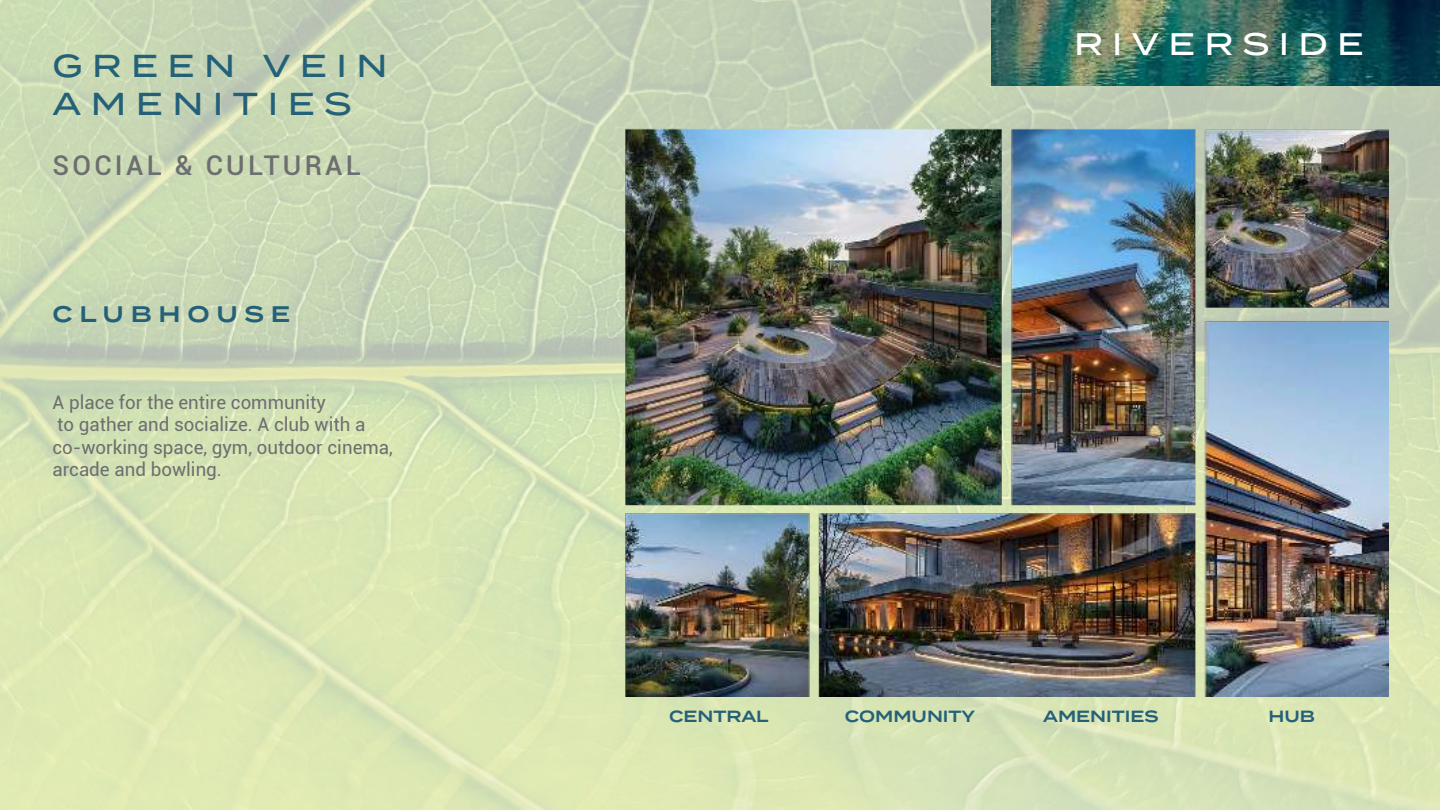
<style>
.page{position:relative;width:1440px;height:810px;background:#fff}
.page>*{position:absolute;margin:0;border:0;box-sizing:border-box;transform-origin:0 0}
.t1{font:500 31.72px/38px "Termina";letter-spacing:.3em;color:#246178}
.t2{font:500 31.12px "Termina";letter-spacing:.3em;color:#fff}
.t3{font:500 27.22px "Roboto";letter-spacing:.12em;color:#6d6e70}
.t4{font:600 22.5px "Termina";letter-spacing:.3em;color:#246178}
.t5{font:18.75px/22.5px "Roboto";color:#6d6e70}
.t6{font:600 16.2px "Termina";color:#246178}
</style>
<div class="page">
<img style="left:0;top:0;width:1440px;height:810px">
<img style="left:992px;top:0;width:448px;height:86px">
<img style="left:625px;top:128px;width:764px;height:569px">
<h1 class="t1" style="left:52px;top:49px;width:337px">GREEN VEIN<br>AMENITIES</h1>
<h3 class="t3" style="left:52px;top:155px;width:310px">SOCIAL &amp; CULTURAL</h3>
<p class="t4" style="left:52px;top:305px;width:239px">CLUBHOUSE</p>
<p class="t5" style="left:52px;top:392px;width:342px">A place for the entire community<br>to gather and socialize. A club with a co-working space, gym, outdoor cinema, arcade and bowling.</p>
<h2 class="t2" style="left:1074px;top:31px;width:291px">RIVERSIDE</h2>
<p class="t6" style="left:669px;top:710px;width:101px">CENTRAL</p>
<p class="t6" style="left:845px;top:710px;width:132px">COMMUNITY</p>
<p class="t6" style="left:1043px;top:710px;width:117px">AMENITIES</p>
<p class="t6" style="left:1269px;top:710px;width:48px">HUB</p>
</div>
